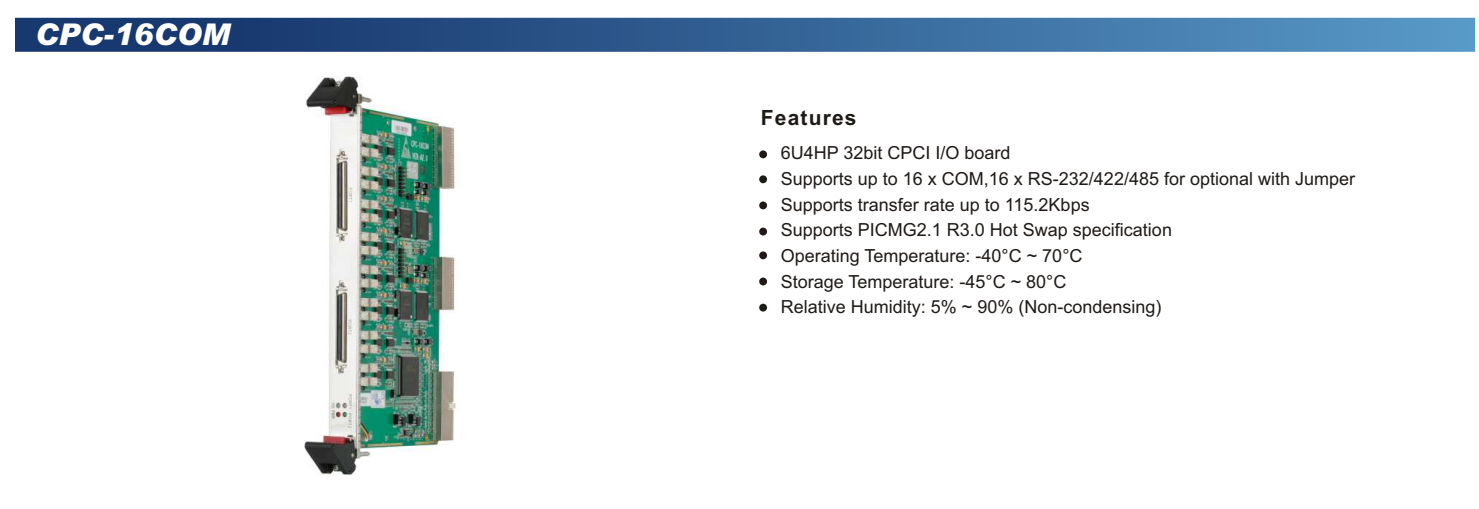
<style>
.page{position:relative;width:1479px;height:509px;background:#fff}
.page>*{position:absolute;margin:0;border:0;box-sizing:border-box;transform-origin:0 0}
.t1{font:italic 900 30px "Arial";color:#fff}
.t2{font:700 21px "Arial";letter-spacing:.055em;color:#1f1a17}
.t3{font:18px/25.8px "Arial";color:#1f1a17}
</style>
<div class="page">
<img style="left:304px;top:76px;width:152px;height:399px">
<svg style="left:15px;top:18px;width:1460px;height:34px;background:#346295"></svg>
<div style="left:759px;top:175px;width:8px;height:8px;background:#1f1a17;border-radius:50%"></div>
<div style="left:759px;top:201px;width:8px;height:8px;background:#1f1a17;border-radius:50%"></div>
<div style="left:759px;top:150px;width:8px;height:8px;background:#1f1a17;border-radius:50%"></div>
<div style="left:759px;top:227px;width:8px;height:8px;background:#1f1a17;border-radius:50%"></div>
<div style="left:759px;top:251px;width:8px;height:8px;background:#1f1a17;border-radius:50%"></div>
<div style="left:759px;top:277px;width:8px;height:8px;background:#1f1a17;border-radius:50%"></div>
<div style="left:759px;top:303px;width:8px;height:8px;background:#1f1a17;border-radius:50%"></div>
<h1 class="t1" style="left:35px;top:23px;width:196px">CPC-16COM</h1>
<p class="t2" style="left:761px;top:109px;width:97px">Features</p>
<p class="t3" style="left:781px;top:141px;width:576px">6U4HP 32bit CPCI I/O board<br>Supports up to 16 x COM,16 x RS-232/422/485 for optional with Jumper Supports transfer rate up to 115.2Kbps<br>Supports PICMG2.1 R3.0 Hot Swap specification<br>Operating Temperature: -40°C ~ 70°C<br>Storage Temperature: -45°C ~ 80°C<br>Relative Humidity: 5% ~ 90% (Non-condensing)</p>
</div>
